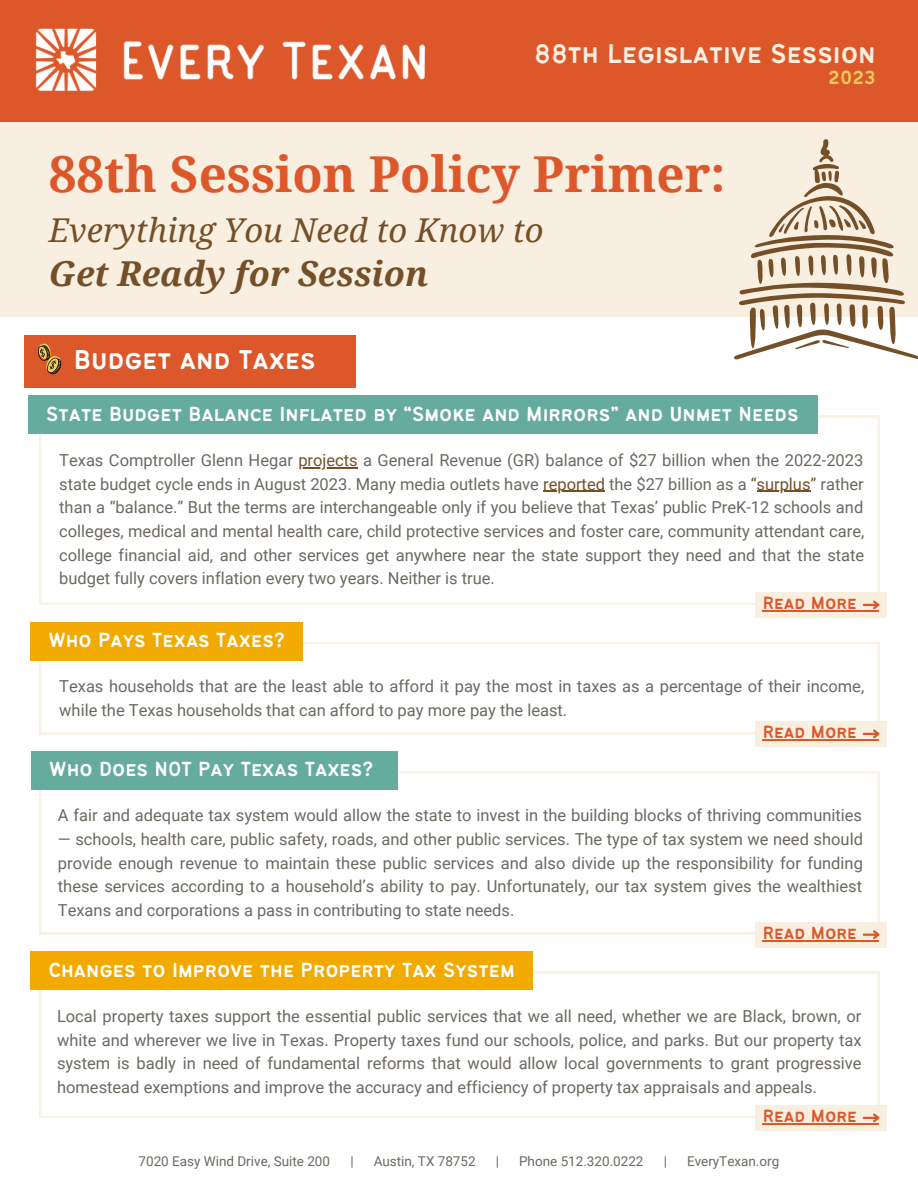
<style>
.page{position:relative;width:918px;height:1188px;background:#fff}
.page>*{position:absolute;margin:0;border:0;box-sizing:border-box;transform-origin:0 0}
.t1{font:700 49.5px "Noto Serif";color:#dc582a}
.t2{font:italic 700 34.35px "Noto Serif";color:#744f28}
.t3{font:italic 32.85px "Noto Serif";color:#744f28}
.t4{font:30px "Bantayog";color:#f8efe1}
.t5{font:30px "Bantayog";color:#fff}
.t6{font:22.5px "Bantayog";color:#fff}
.t7{font:21px "Bantayog";color:#f2cd5e}
.t8{font:19.5px "Bantayog";color:#dc582a}
.t9{font:16.5px/23.7px "Roboto";color:#6c6861;text-align:justify}
.t10{font:13.5px "Roboto";color:#6c6861}
.s1{color:#744f28}
</style>
<div class="page">
<div style="left:0;top:0;width:918px;height:122px;background:#dc582a"></div>
<div style="left:0;top:122px;width:918px;height:195px;background:#f8efe1"></div>
<img style="left:35px;top:28px;width:391px;height:63px">
<svg style="left:39px;top:416px;width:841px;height:189px"></svg>
<hr style="left:298px;top:467px;width:60px;height:1px;background:#744f28">
<hr style="left:543px;top:491px;width:62px;height:1px;background:#744f28">
<hr style="left:757px;top:491px;width:54px;height:1px;background:#744f28">
<div style="left:28px;top:396px;width:789px;height:38px;background:#65ab9e"></div>
<svg style="left:39px;top:642px;width:841px;height:92px"></svg>
<div style="left:30px;top:622px;width:273px;height:38px;background:#f2a900"></div>
<svg style="left:39px;top:771px;width:841px;height:163px"></svg>
<div style="left:31px;top:751px;width:367px;height:38px;background:#65ab9e"></div>
<svg style="left:39px;top:971px;width:841px;height:147px"></svg>
<div style="left:30px;top:952px;width:503px;height:38px;background:#f2a900"></div>
<svg style="left:734px;top:139px;width:184px;height:221px"></svg>
<div style="left:25px;top:335px;width:331px;height:52px;background:#dc582a"></div>
<svg style="left:38px;top:343px;width:23px;height:31px"></svg>
<div style="left:755px;top:592px;width:131px;height:26px;background:#f8efe1"></div>
<hr style="left:763px;top:611px;width:94px;height:1px;background:#dc582a">
<svg style="left:857px;top:600px;width:23px;height:12px"></svg>
<div style="left:755px;top:721px;width:131px;height:26px;background:#f8efe1"></div>
<hr style="left:763px;top:740px;width:94px;height:1px;background:#dc582a">
<svg style="left:857px;top:729px;width:23px;height:12px"></svg>
<div style="left:755px;top:922px;width:131px;height:26px;background:#f8efe1"></div>
<hr style="left:763px;top:940px;width:94px;height:1px;background:#dc582a">
<svg style="left:857px;top:930px;width:23px;height:11px"></svg>
<div style="left:755px;top:1105px;width:131px;height:26px;background:#f8efe1"></div>
<hr style="left:763px;top:1124px;width:94px;height:1px;background:#dc582a">
<svg style="left:857px;top:1113px;width:23px;height:12px"></svg>
<h3 class="t4" style="left:534px;top:42px;width:343px">88th Legislative Session</h3>
<p class="t7" style="left:828px;top:69px;width:49px">2023</p>
<h1 class="t1" style="left:49px;top:139px;width:678px">88th Session Policy Primer:</h1>
<h3 class="t3" style="left:49px;top:207px;width:497px">Everything You Need to Know to</h3>
<h2 class="t2" style="left:49px;top:249px;width:381px">Get Ready for Session</h2>
<h3 class="t5" style="left:74px;top:347px;width:243px">Budget and Taxes</h3>
<h3 class="t6" style="left:46px;top:405px;width:754px">State Budget Balance Inflated by “Smoke and Mirrors” and Unmet Needs</h3>
<p class="t9" style="left:59px;top:449px;width:807px">Texas Comptroller Glenn Hegar <span class="s1">projects</span> a General Revenue (GR) balance of $27 billion when the 2022-2023 state budget cycle ends in August 2023. Many media outlets have <span class="s1">reported</span> the $27 billion as a <span class="s1">“surplus”</span> rather than a “balance.” But the terms are interchangeable only if you believe that Texas’ public PreK-12 schools and colleges, medical and mental health care, child protective services and foster care, community attendant care, college financial aid, and other services get anywhere near the state support they need and that the state budget fully covers inflation every two years. Neither is true.</p>
<h3 class="t6" style="left:48px;top:631px;width:238px">Who Pays Texas Taxes?</h3>
<p class="t8" style="left:763px;top:596px;width:96px">Read More</p>
<p class="t9" style="left:59px;top:675px;width:807px">Texas households that are the least able to afford it pay the most in taxes as a percentage of their income, while the Texas households that can afford to pay more pay the least.</p>
<h3 class="t6" style="left:49px;top:760px;width:326px">Who Does NOT Pay Texas Taxes?</h3>
<p class="t8" style="left:763px;top:725px;width:96px">Read More</p>
<p class="t9" style="left:58px;top:804px;width:806px">A fair and adequate tax system would allow the state to invest in the building blocks of thriving communities</p>
<p class="t9" style="left:58px;top:827px;width:807px">— schools, health care, public safety, roads, and other public services. The type of tax system we need should provide enough revenue to maintain these public services and also divide up the responsibility for funding these services according to a household’s ability to pay. Unfortunately, our tax system gives the wealthiest Texans and corporations a pass in contributing to state needs.</p>
<h3 class="t6" style="left:48px;top:961px;width:468px">Changes to Improve the Property Tax System</h3>
<p class="t8" style="left:763px;top:925px;width:96px">Read More</p>
<p class="t9" style="left:57px;top:1005px;width:806px">Local property taxes support the essential public services that we all need, whether we are Black, brown, or white and wherever we live in Texas. Property taxes fund our schools, police, and parks. But our property tax system is badly in need of fundamental reforms that would allow local governments to grant progressive homestead exemptions and improve the accuracy and efficiency of property tax appraisals and appeals.</p>
<p class="t8" style="left:763px;top:1109px;width:96px">Read More</p>
<p class="t10" style="left:139px;top:1154px;width:193px">7020 Easy Wind Drive, Suite 200</p>
<p class="t10" style="left:350px;top:1154px;width:5px">|</p>
<p class="t10" style="left:374px;top:1154px;width:103px">Austin, TX 78752</p>
<p class="t10" style="left:496px;top:1154px;width:5px">|</p>
<p class="t10" style="left:519px;top:1154px;width:126px">Phone 512.320.0222</p>
<p class="t10" style="left:664px;top:1154px;width:5px">|</p>
<p class="t10" style="left:687px;top:1154px;width:94px">EveryTexan.org</p>
</div>
